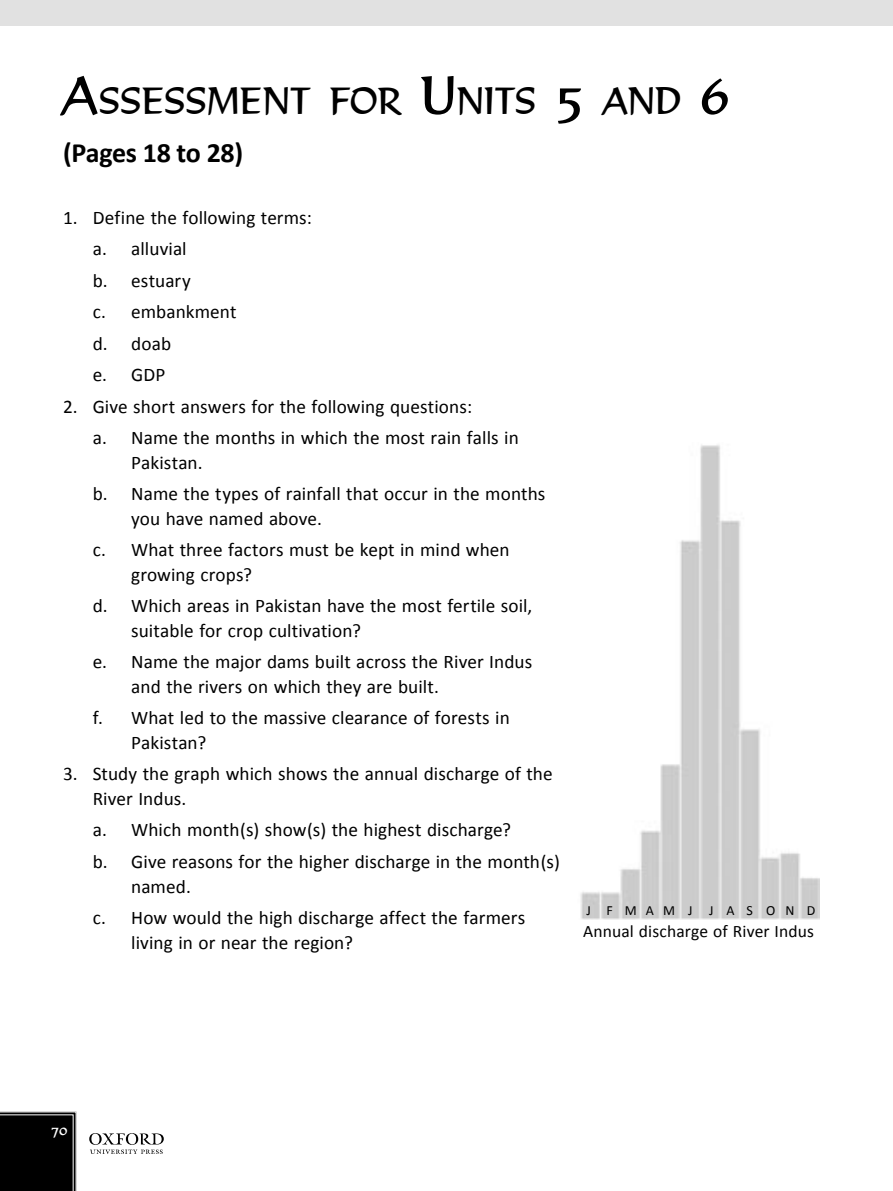
<style>
.page{position:relative;width:893px;height:1191px;background:#fff}
.page>*{position:absolute;margin:0;border:0;box-sizing:border-box;transform-origin:0 0}
.Head_A{font:36.75px "Formal 436 BT";letter-spacing:-.005em;color:#000}
.Head_C{font:700 28px "Calibri";letter-spacing:-.015em;color:#000}
.Indent_2{font:19.25px/24.5px "Calibri";letter-spacing:.005em;color:#000}
.Text_-_Questions{font:19.25px/24.5px "Calibri";letter-spacing:.005em;color:#000}
.Head_A-2{font:17.5px "Calibri";letter-spacing:.005em;color:#000}
.t1{font:14.88px "Formal 436 BT";color:#fff}
.Head_A-3{font:14px "Calibri";color:#000}
.s1{font-size:52.5px}
</style>
<div class="page">
<div style="left:0;top:0;width:893px;height:25px;background:#e1e1e1"></div>
<svg style="left:0;top:1111px;width:77px;height:80px;background:#0e0e0e"></svg>
<svg style="left:89px;top:1133px;width:75px;height:21px"></svg>
<img style="left:580px;top:445px;width:239px;height:475px">
<p class="Head_A" style="left:63px;top:78px;width:668px"><span class="s1">A</span>SSESSMENT FOR <span class="s1">U</span>NITS <span class="s1">5</span> AND <span class="s1">6</span></p>
<p class="Head_C" style="left:63px;top:136px;width:182px">(Pages 18 to 28)</p>
<p class="Text_-_Questions" style="left:63px;top:204px;width:251px">1. Define the following terms:</p>
<p class="Text_-_Questions" style="left:93px;top:236px;width:95px">a. alluvial</p>
<p class="Text_-_Questions" style="left:93px;top:267px;width:100px">b. estuary</p>
<p class="Text_-_Questions" style="left:93px;top:299px;width:145px">c. embankment</p>
<p class="Text_-_Questions" style="left:93px;top:330px;width:80px">d. doab</p>
<p class="Text_-_Questions" style="left:93px;top:362px;width:74px">e. GDP</p>
<p class="Indent_2" style="left:63px;top:393px;width:411px">2. Give short answers for the following questions:</p>
<p class="Indent_2" style="left:131px;top:425px;width:389px;text-indent:-38px">a. Name the months in which the most rain falls in<br>Pakistan.</p>
<p class="Indent_2" style="left:131px;top:481px;width:416px;text-indent:-38px">b. Name the types of rainfall that occur in the months you have named above.</p>
<p class="Indent_2" style="left:131px;top:537px;width:380px;text-indent:-38px">c. What three factors must be kept in mind when growing crops?</p>
<p class="Indent_2" style="left:131px;top:593px;width:403px;text-indent:-38px">d. Which areas in Pakistan have the most fertile soil, suitable for crop cultivation?</p>
<p class="Indent_2" style="left:131px;top:649px;width:402px;text-indent:-38px">e. Name the major dams built across the River Indus and the rivers on which they are built.</p>
<p class="Indent_2" style="left:131px;top:705px;width:380px;text-indent:-38px">f. What led to the massive clearance of forests in<br>Pakistan?</p>
<p class="Text_-_Questions" style="left:93px;top:761px;width:461px;text-indent:-30px">3. Study the graph which shows the annual discharge of the<br>River Indus.</p>
<p class="Text_-_Questions" style="left:93px;top:817px;width:420px">a. Which month(s) show(s) the highest discharge?</p>
<p class="Text_-_Questions" style="left:131px;top:848px;width:430px;text-indent:-38px">b. Give reasons for the higher discharge in the month(s) named.</p>
<p class="Text_-_Questions" style="left:131px;top:904px;width:396px;text-indent:-38px">c. How would the high discharge affect the farmers living in or near the region?</p>
<p class="Head_A-3" style="left:586px;top:901px;width:230px">J F M A M J J A S O N D</p>
<p class="Head_A-2" style="left:583px;top:920px;width:232px">Annual discharge of River Indus</p>
<p class="t1" style="left:51px;top:1120px;width:18px">70</p>
</div>
